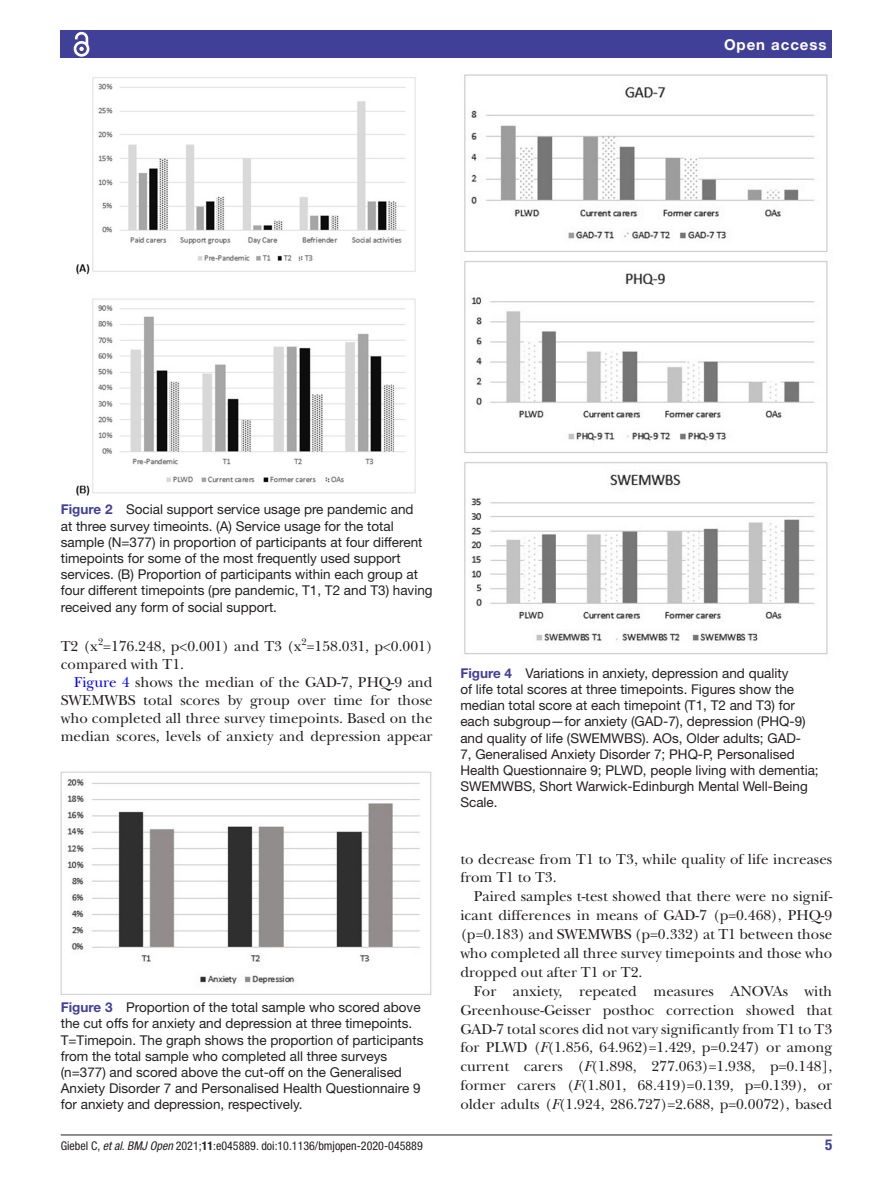
<style>
.page{position:relative;width:893px;height:1191px;background:#fff}
.page>*{position:absolute;margin:0;border:0;box-sizing:border-box;transform-origin:0 0}
.t1{font:15px/18.9px "New Baskerville";color:#231f20;text-align:justify}
.t2{font:700 15px "Helvetica Neue LT Std";letter-spacing:.065em;color:#fff}
.t3{font:700 condensed 15px "Helvetica Neue LT Std";color:#414099}
.t4{font:13.5px/16.2px "Helvetica Neue LT Std";color:#231f20}
.t5{font:condensed 12px "Helvetica Neue LT Std";color:#231f20}
.t6{font:9.9px "New Baskerville";color:#231f20}
.s1{font-weight:700;color:#414099}
.s2{color:#00f}
.s3{font-style:italic}
.s4{font-weight:700}
</style>
<div class="page">
<hr style="left:61px;top:1134px;width:771px;height:1px;background:#231f20">
<div style="left:61px;top:31px;width:771px;height:27px;background:#414099"></div>
<svg style="left:73px;top:31px;width:17px;height:26px"></svg>
<img style="left:77px;top:77px;width:339px;height:419px">
<img style="left:61px;top:771px;width:371px;height:223px">
<img style="left:464px;top:74px;width:364px;height:581px">
<p class="t2" style="left:724px;top:35px;width:104px">Open access</p>
<p class="t4" style="left:61px;top:501px;width:373px"><span class="s1">Figure 2</span> Social support service usage pre pandemic and<br>at three survey timeoints. (A) Service usage for the total sample (N=377) in proportion of participants at four different timepoints for some of the most frequently used support services. (B) Proportion of participants within each group at four different timepoints (pre pandemic, T1, T2 and T3) having received any form of social support.</p>
<p class="t6" style="left:98px;top:635px;width:7px">2</p>
<p class="t6" style="left:302px;top:635px;width:7px">2</p>
<p class="t1" style="left:61px;top:655px;width:125px">compared with T1.</p>
<p class="t1" style="left:74px;top:673px;width:360px"><span class="s2">Figure 4</span> shows the median of the GAD-7, PHQ-9 and</p>
<p class="t1" style="left:61px;top:691px;width:373px">SWEMWBS total scores by group over time for those</p>
<p class="t1" style="left:61px;top:709px;width:373px">who completed all three survey timepoints. Based on the</p>
<p class="t1" style="left:61px;top:727px;width:373px">median scores, levels of anxiety and depression appear</p>
<p class="t1" style="left:61px;top:637px;width:373px">T2 (x =176.248, p&lt;0.001) and T3 (x =158.031, p&lt;0.001)</p>
<p class="t4" style="left:61px;top:999px;width:364px"><span class="s1">Figure 3</span> Proportion of the total sample who scored above the cut offs for anxiety and depression at three timepoints.<br>T=Timepoin. The graph shows the proportion of participants from the total sample who completed all three surveys (n=377) and scored above the cut-off on the Generalised Anxiety Disorder 7 and Personalised Health Questionnaire 9 for anxiety and depression, respectively.</p>
<p class="t4" style="left:460px;top:664px;width:360px"><span class="s1">Figure 4</span> Variations in anxiety, depression and quality<br>of life total scores at three timepoints. Figures show the median total score at each timepoint (T1, T2 and T3) for each subgroup—for anxiety (GAD-7), depression (PHQ-9) and quality of life (SWEMWBS). AOs, Older adults; GAD-<br>7, Generalised Anxiety Disorder 7; PHQ-P, Personalised Health Questionnaire 9; PLWD, people living with dementia; SWEMWBS, Short Warwick-Edinburgh Mental Well-Being Scale.</p>
<p class="t1" style="left:460px;top:849px;width:373px">to decrease from T1 to T3, while quality of life increases from T1 to T3.</p>
<p class="t1" style="left:460px;top:887px;width:373px;text-indent:14px">Paired samples t-test showed that there were no signif&shy;icant differences in means of GAD-7 (p=0.468), PHQ-9 (p=0.183) and SWEMWBS (p=0.332) at T1 between those who completed all three survey timepoints and those who dropped out after T1 or T2.</p>
<p class="t1" style="left:460px;top:981px;width:373px;text-indent:14px">For anxiety, repeated measures ANOVAs with Greenhouse-Geisser posthoc correction showed that GAD-7 total scores did not vary significantly from T1 to T3 for PLWD (<span class="s3">F</span>(1.856, 64.962)=1.429, p=0.247) or among current carers (<span class="s3">F</span>(1.898, 277.063)=1.938, p=0.148], former carers (<span class="s3">F</span>(1.801, 68.419)=0.139, p=0.139), or older adults (<span class="s3">F</span>(1.924, 286.727)=2.688, p=0.0072), based</p>
<p class="t5" style="left:61px;top:1138px;width:364px">Giebel C, <span class="s3">et al</span>. <span class="s3">BMJ Open</span> 2021;<span class="s4">11</span>:e045889. doi:10.1136/bmjopen-2020-045889</p>
<p class="t3" style="left:825px;top:1135px;width:9px">5</p>
</div>
